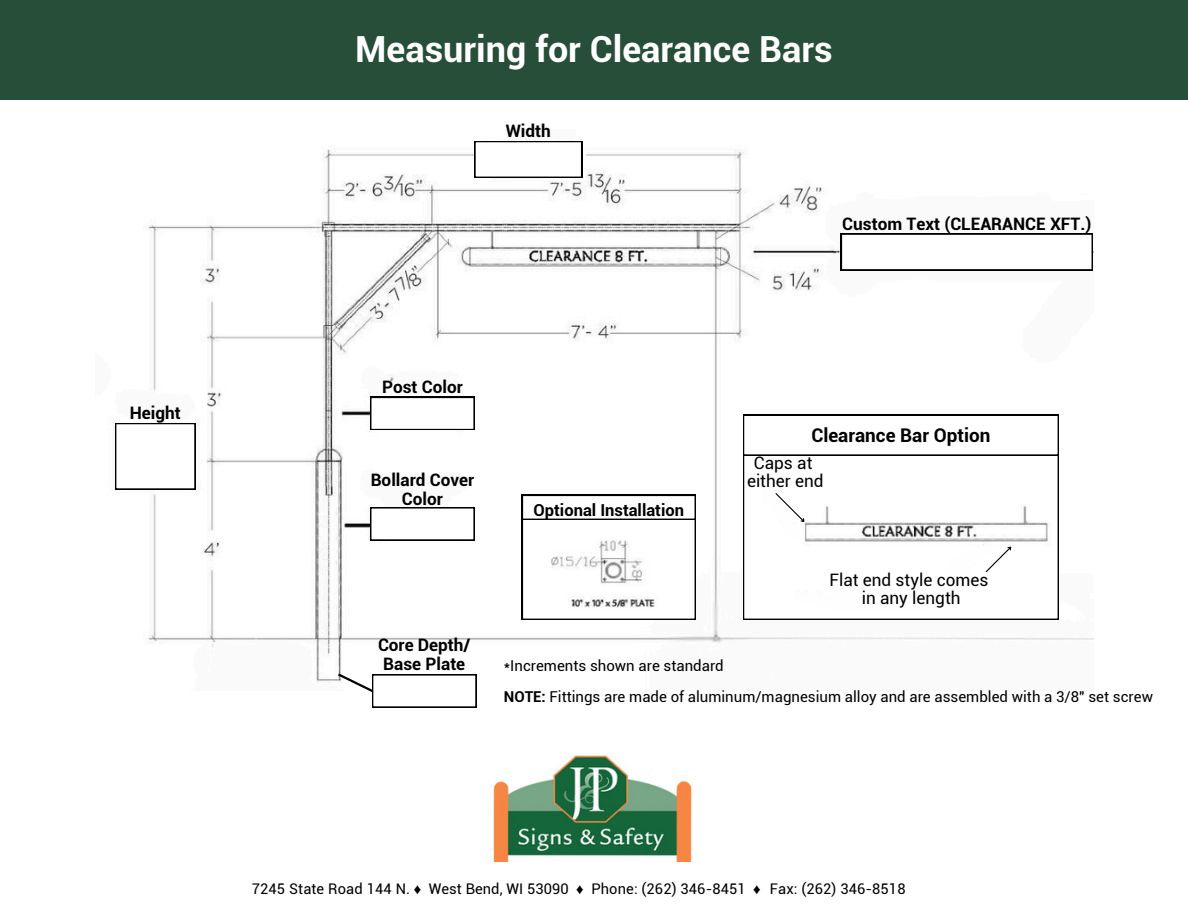
<style>
.page{position:relative;width:1188px;height:918px;background:#fff}
.page>*{position:absolute;margin:0;border:0;box-sizing:border-box;transform-origin:0 0}
.t1{font:700 36px "Roboto";color:#fff}
.t2{font:700 18.9px "Roboto";color:#000}
.t3{font:700 17.25px/18.8px "Roboto";color:#000;text-align:center}
.t4{font:17.25px/18px "Roboto";color:#000;text-align:center}
.t5{font:700 16.5px "Roboto";color:#000}
.t6{font:15px "Roboto";color:#000}
.t7{font:14.7px "Roboto";letter-spacing:.01em;color:#000}
.t8{font:14.7px "Arimo";color:#000}
.s1{font-weight:700}
.s2{font-family:"Arimo"}
</style>
<div class="page">
<div style="left:0;top:0;width:1188px;height:99px;background:#274e38"></div>
<img style="left:113px;top:141px;width:980px;height:549px">
<svg style="left:475px;top:141px;width:107px;height:37px"></svg>
<svg style="left:841px;top:234px;width:252px;height:36px"></svg>
<svg style="left:115px;top:423px;width:80px;height:66px"></svg>
<svg style="left:370px;top:397px;width:105px;height:33px"></svg>
<svg style="left:370px;top:507px;width:105px;height:33px"></svg>
<svg style="left:336px;top:671px;width:140px;height:36px"></svg>
<svg style="left:743px;top:456px;width:316px;height:164px"></svg>
<img style="left:764px;top:474px;width:289px;height:135px">
<div style="left:743px;top:415px;width:316px;height:41px;background:#000"></div>
<div style="left:744px;top:416px;width:314px;height:39px;background:#fff"></div>
<svg style="left:985px;top:544px;width:29px;height:29px"></svg>
<svg style="left:774px;top:492px;width:33px;height:33px"></svg>
<svg style="left:522px;top:495px;width:173px;height:125px"></svg>
<img style="left:493px;top:755px;width:199px;height:107px">
<h4 class="t3" style="left:130px;top:404px;width:53px">Height</h4>
<h1 class="t1" style="left:355px;top:29px;width:479px">Measuring for Clearance Bars</h1>
<h2 class="t3" style="left:506px;top:122px;width:47px">Width</h2>
<h2 class="t3" style="left:842px;top:214px;width:251px">Custom Text (CLEARANCE XFT.)</h2>
<p class="t3" style="left:382px;top:378px;width:82px">Post Color</p>
<h2 class="t3" style="left:371px;top:471px;width:105px">Bollard Cover<br>Color</h2>
<p class="t3" style="left:378px;top:636px;width:94px">Core Depth/<br>Base Plate</p>
<h5 class="t2" style="left:811px;top:424px;width:181px">Clearance Bar Option</h5>
<h2 class="t5" style="left:534px;top:501px;width:152px">Optional Installation</h2>
<p class="t4" style="left:747px;top:454px;width:78px">Caps at either end</p>
<h5 class="t4" style="left:830px;top:571px;width:160px">Flat end style comes in any length</h5>
<h3 class="t6" style="left:504px;top:657px;width:222px">*Increments shown are standard</h3>
<h3 class="t6" style="left:504px;top:688px;width:651px"><span class="s1">NOTE:</span> Fittings are made of aluminum/magnesium alloy and are assembled with a 3/8" set screw</h3>
<p class="t7" style="left:252px;top:880px;width:171px">7245 State Road 144 N. <span class="s2">♦</span></p>
<p class="t7" style="left:429px;top:880px;width:142px">West Bend, WI 53090</p>
<p class="t8" style="left:576px;top:881px;width:9px">♦</p>
<p class="t7" style="left:591px;top:880px;width:156px">Phone: (262) 346-8451</p>
<p class="t8" style="left:753px;top:881px;width:9px">♦</p>
<p class="t7" style="left:770px;top:880px;width:137px">Fax: (262) 346-8518</p>
</div>
